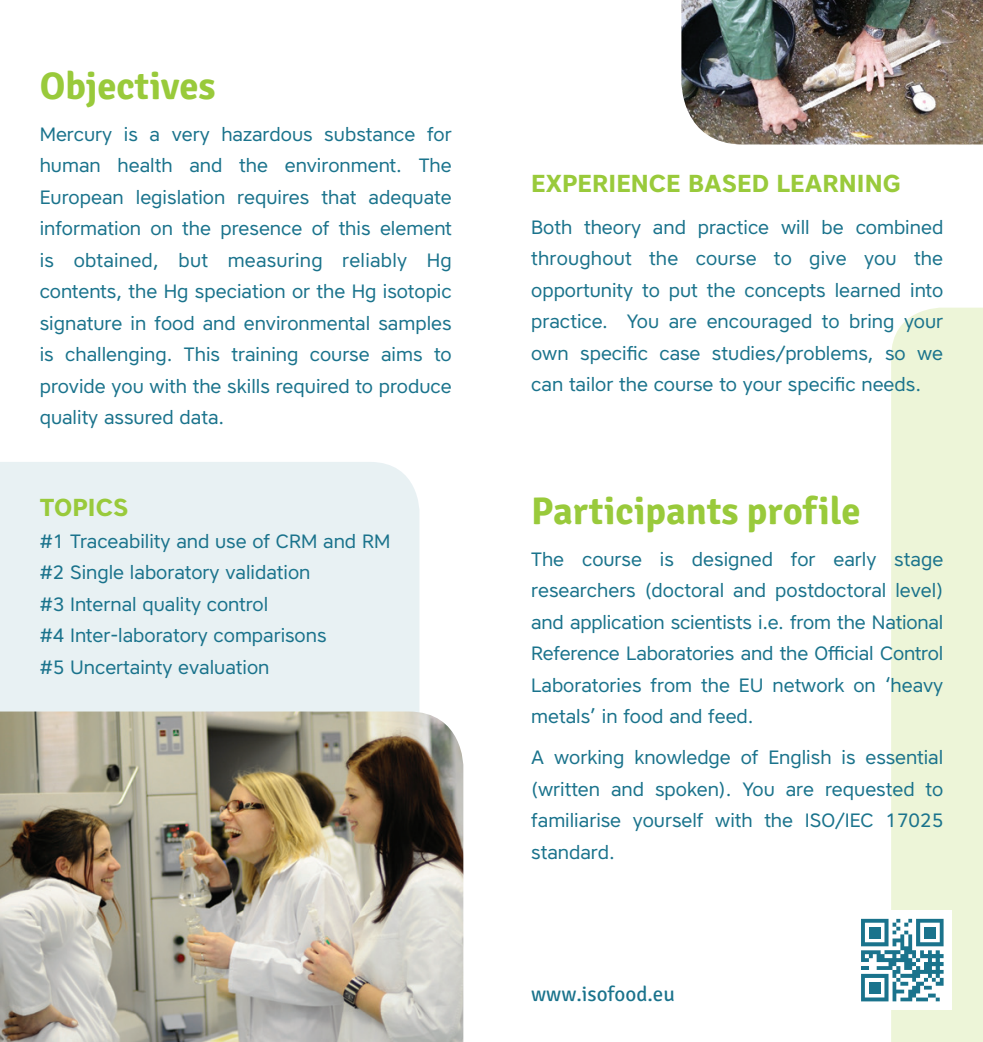
<style>
.page{position:relative;width:983px;height:1042px;background:#fff}
.page>*{position:absolute;margin:0;border:0;box-sizing:border-box;transform-origin:0 0}
.t1{font:700 38.5px "Signika Negative";color:#99ca3b}
.t2{font:700 24.5px "Core Sans A65";color:#99ca3b}
.t3{font:21px "Signika Negative";color:#1a738c}
.t4{font:19.25px/31.5px "Core Sans A45";color:#1a738c;text-align:justify}
</style>
<div class="page">
<div style="left:0;top:462px;width:419px;height:249px;background:#e8f1f3"></div>
<div style="left:891px;top:308px;width:91px;height:734px;background:#edf5d8"></div>
<img style="left:681px;top:0;width:301px;height:144px">
<img style="left:0;top:711px;width:463px;height:331px">
<div style="left:852px;top:910px;width:99px;height:99px;background:#fff"></div>
<svg style="left:861px;top:919px;width:82px;height:82px"></svg>
<div style="left:923px;top:927px;width:12px;height:11px;background:#1a738c"></div>
<div style="left:868px;top:982px;width:12px;height:11px;background:#1a738c"></div>
<div style="left:868px;top:927px;width:12px;height:11px;background:#1a738c"></div>
<h1 class="t1" style="left:40px;top:63px;width:177px">Objectives</h1>
<p class="t4" style="left:40px;top:118px;width:413px">Mercury is a very hazardous substance for human health and the environment. The European legislation requires that adequate information on the presence of this element is obtained, but measuring reliably Hg contents, the Hg speciation or the Hg isotopic signature in food and environmental samples is challenging. This training course aims to provide you with the skills required to produce quality assured data.</p>
<p class="t2" style="left:40px;top:491px;width:90px">TOPICS</p>
<p class="t4" style="left:40px;top:525px;width:352px;text-align:left">#1 Traceability and use of CRM and RM #2 Single laboratory validation<br>#3 Internal quality control<br>#4 Inter-laboratory comparisons<br>#5 Uncertainty evaluation</p>
<p class="t2" style="left:531px;top:168px;width:371px">EXPERIENCE BASED LEARNING</p>
<p class="t4" style="left:531px;top:211px;width:413px">Both theory and practice will be combined throughout the course to give you the opportunity to put the concepts learned into practice. You are encouraged to bring your own specific case studies/problems, so we can tailor the course to your specific needs.</p>
<h1 class="t1" style="left:531px;top:488px;width:331px">Participants profile</h1>
<p class="t4" style="left:531px;top:543px;width:413px">The course is designed for early stage researchers (doctoral and postdoctoral level) and application scientists i.e. from the National Reference Laboratories and the Official Control Laboratories from the EU network on ‘heavy metals’ in food and feed.</p>
<p class="t4" style="left:531px;top:741px;width:413px">A working knowledge of English is essential (written and spoken). You are requested to familiarise yourself with the ISO/IEC 17025 standard.</p>
<p class="t3" style="left:531px;top:982px;width:145px">www.isofood.eu</p>
</div>
